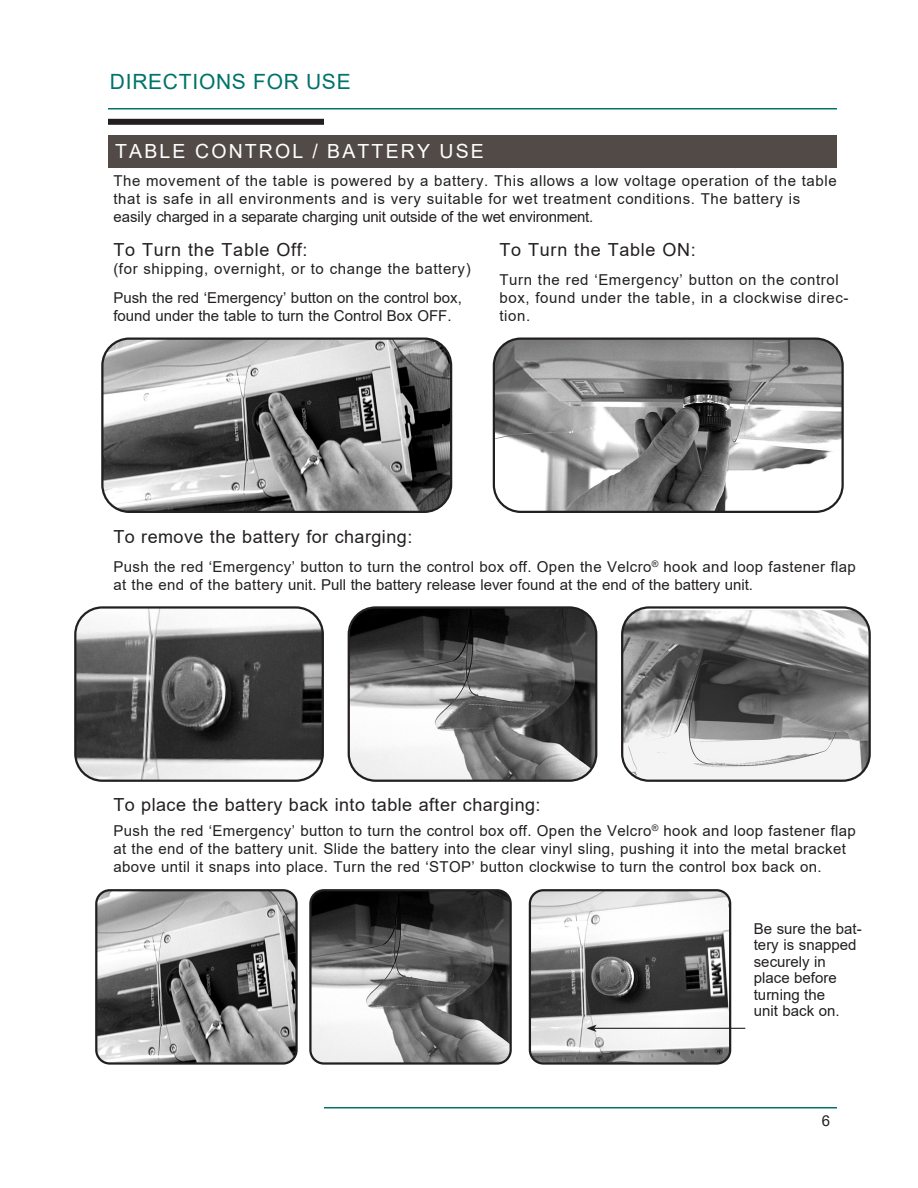
<style>
.page{position:relative;width:918px;height:1188px;background:#fff}
.page>*{position:absolute;margin:0;border:0;box-sizing:border-box;transform-origin:0 0}
.t1{font:21px "Arial";letter-spacing:.035em;color:#00736a}
.t2{font:19.5px "Arial";letter-spacing:.11em;color:#fff}
.t3{font:18px "Arial";letter-spacing:.025em;color:#231f20}
.t4{font:15px/18px "Arial";letter-spacing:.025em;color:#231f20}
.t5{font:15px/16.5px "Arial";color:#231f20}
</style>
<div class="page">
<hr style="left:324px;top:1107px;width:513px;height:1px;background:#00736a">
<hr style="left:108px;top:108px;width:729px;height:2px;background:#00736a">
<div style="left:108px;top:119px;width:216px;height:6px;background:#231f20"></div>
<div style="left:108px;top:135px;width:729px;height:32px;background:#524a47"></div>
<img style="left:104px;top:339px;width:347px;height:172px">
<div style="left:101px;top:338px;width:351px;height:175px;border:2px solid #231f20;border-radius:27px"></div>
<img style="left:494px;top:339px;width:347px;height:172px">
<div style="left:493px;top:338px;width:351px;height:175px;border:2px solid #231f20;border-radius:27px"></div>
<img style="left:77px;top:609px;width:244px;height:170px">
<div style="left:74px;top:606px;width:250px;height:176px;border:2px solid #231f20;border-radius:27px"></div>
<img style="left:349px;top:609px;width:247px;height:170px">
<div style="left:348px;top:606px;width:249px;height:176px;border:2px solid #231f20;border-radius:27px"></div>
<img style="left:98px;top:892px;width:197px;height:170px">
<div style="left:95px;top:889px;width:203px;height:176px;border:2px solid #231f20;border-radius:14px"></div>
<img style="left:312px;top:892px;width:197px;height:170px">
<div style="left:309px;top:889px;width:203px;height:176px;border:2px solid #231f20;border-radius:14px"></div>
<img style="left:531px;top:892px;width:198px;height:170px">
<div style="left:529px;top:889px;width:202px;height:176px;border:2px solid #231f20;border-radius:14px"></div>
<hr style="left:594px;top:1028px;width:151px;height:1px;background:#231f20">
<svg style="left:587px;top:1025px;width:10px;height:7px"></svg>
<img style="left:624px;top:610px;width:244px;height:169px">
<div style="left:621px;top:606px;width:250px;height:176px;border:2px solid #231f20;border-radius:27px"></div>
<p class="t1" style="left:110px;top:67px;width:242px">DIRECTIONS FOR USE</p>
<p class="t2" style="left:115px;top:138px;width:370px">TABLE CONTROL / BATTERY USE</p>
<p class="t4" style="left:113px;top:172px;width:725px">The movement of the table is powered by a battery. This allows a low voltage operation of the table that is safe in all environments and is very suitable for wet treatment conditions. The battery is easily charged in a separate charging unit outside of the wet environment.</p>
<p class="t3" style="left:500px;top:237px;width:198px">To Turn the Table ON:</p>
<p class="t4" style="left:500px;top:271px;width:350px">Turn the red ‘Emergency’ button on the control box, found under the table, in a clockwise direc&shy;tion.</p>
<p class="t3" style="left:113px;top:237px;width:196px">To Turn the Table Off:</p>
<p class="t4" style="left:113px;top:260px;width:359px">(for shipping, overnight, or to change the battery)</p>
<p class="t5" style="left:113px;top:289px;width:350px;line-height:18px">Push the red ‘Emergency’ button on the control box, found under the table to turn the Control Box OFF.</p>
<p class="t3" style="left:113px;top:524px;width:300px">To remove the battery for charging:</p>
<p class="t4" style="left:113px;top:557px;width:744px">Push the red ‘Emergency’ button to turn the control box off. Open the Velcro<sup>®</sup> hook and loop fastener flap at the end of the battery unit. Pull the battery release lever found at the end of the battery unit.</p>
<p class="t3" style="left:113px;top:793px;width:429px">To place the battery back into table after charging:</p>
<p class="t4" style="left:113px;top:822px;width:744px">Push the red ‘Emergency’ button to turn the control box off. Open the Velcro<sup>®</sup> hook and loop fastener flap at the end of the battery unit. Slide the battery into the clear vinyl sling, pushing it into the metal bracket above until it snaps into place. Turn the red ‘STOP’ button clockwise to turn the control box back on.</p>
<p class="t5" style="left:754px;top:920px;width:109px">Be sure the bat&shy;tery is snapped securely in place before turning the<br>unit back on.</p>
<p class="t4" style="left:822px;top:1112px;width:10px">6</p>
</div>
